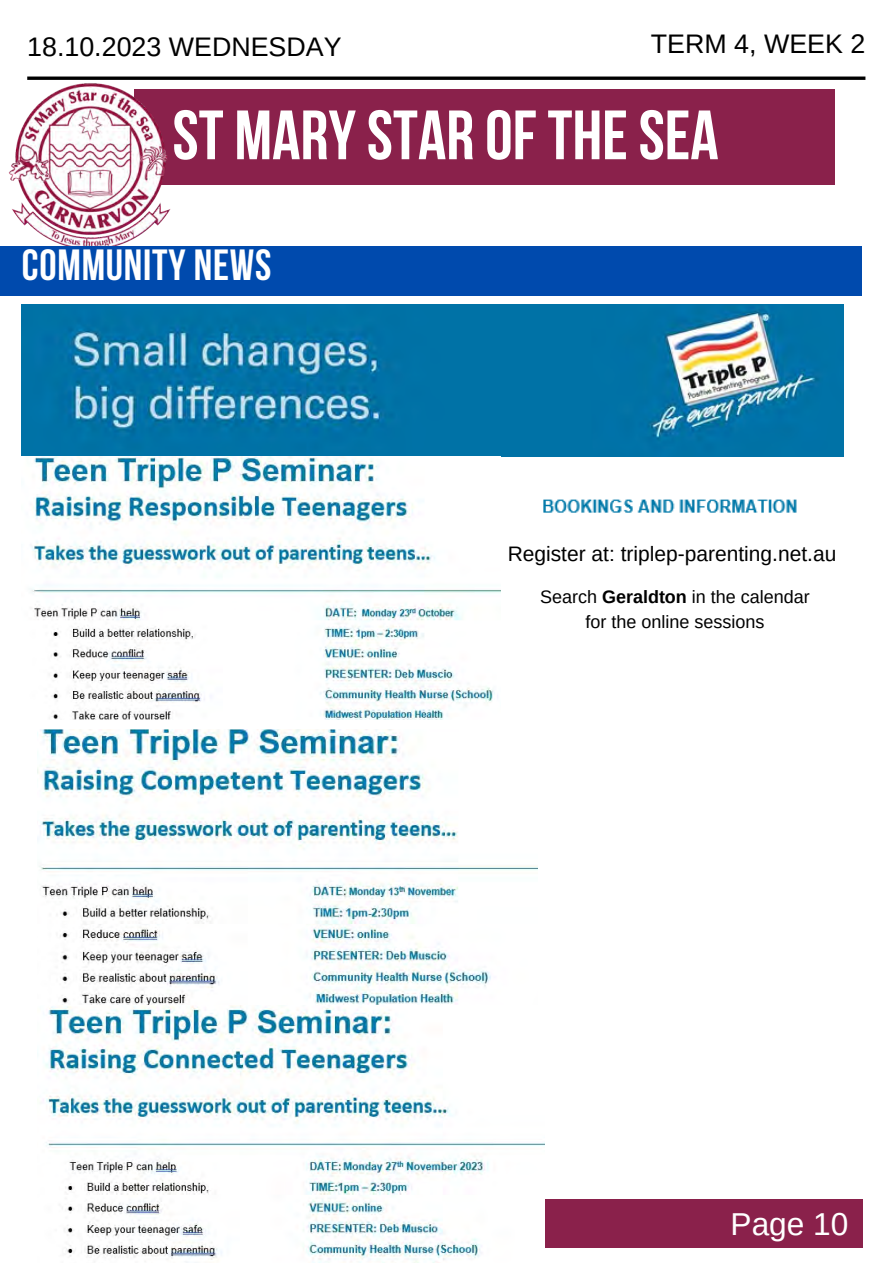
<style>
.page{position:relative;width:893px;height:1264px;background:#fff}
.page>*{position:absolute;margin:0;border:0;box-sizing:border-box;transform-origin:0 0}
.t1{font:69.6px "Bebas Neue Cyrillic";color:#fff}
.t2{font:700 43.5px "Bebas Neue";letter-spacing:.015em;color:#fff}
.t3{font:31.65px "Arimo";color:#fff}
.t4{font:26.85px "Arimo";color:#000}
.t5{font:21px "Arimo";color:#000}
.t6{font:18px "Arimo";color:#000}
.s1{font-weight:700}
</style>
<div class="page">
<div style="left:135px;top:89px;width:700px;height:95px;background:#8a214b"></div>
<svg style="left:27px;top:76px;width:838px;height:4px;background:#272727"></svg>
<div style="left:417px;top:1199px;width:445px;height:49px;background:#8a214b"></div>
<img style="left:8px;top:83px;width:166px;height:163px">
<div style="left:0;top:246px;width:861px;height:50px;background:#004aad"></div>
<img style="left:22px;top:305px;width:821px;height:152px">
<img style="left:22px;top:456px;width:478px;height:263px">
<img style="left:37px;top:729px;width:500px;height:276px">
<img style="left:43px;top:1005px;width:501px;height:257px">
<img style="left:543px;top:499px;width:254px;height:14px">
<p class="t4" style="left:27px;top:32px;width:316px">18.10.2023 WEDNESDAY</p>
<p class="t4" style="left:650px;top:29px;width:216px">TERM 4, WEEK 2</p>
<p class="t1" style="left:172px;top:107px;width:547px">ST MARY STAR OF THE SEA</p>
<p class="t2" style="left:22px;top:247px;width:251px">COMMUNITY NEWS</p>
<p class="t5" style="left:507px;top:542px;width:330px">Register at: triplep-parenting.net.au</p>
<p class="t6" style="left:540px;top:587px;width:271px">Search <span class="s1">Geraldton</span> in the calendar</p>
<p class="t6" style="left:585px;top:612px;width:180px">for the online sessions</p>
<p class="t3" style="left:730px;top:1205px;width:119px">Page 10</p>
</div>
